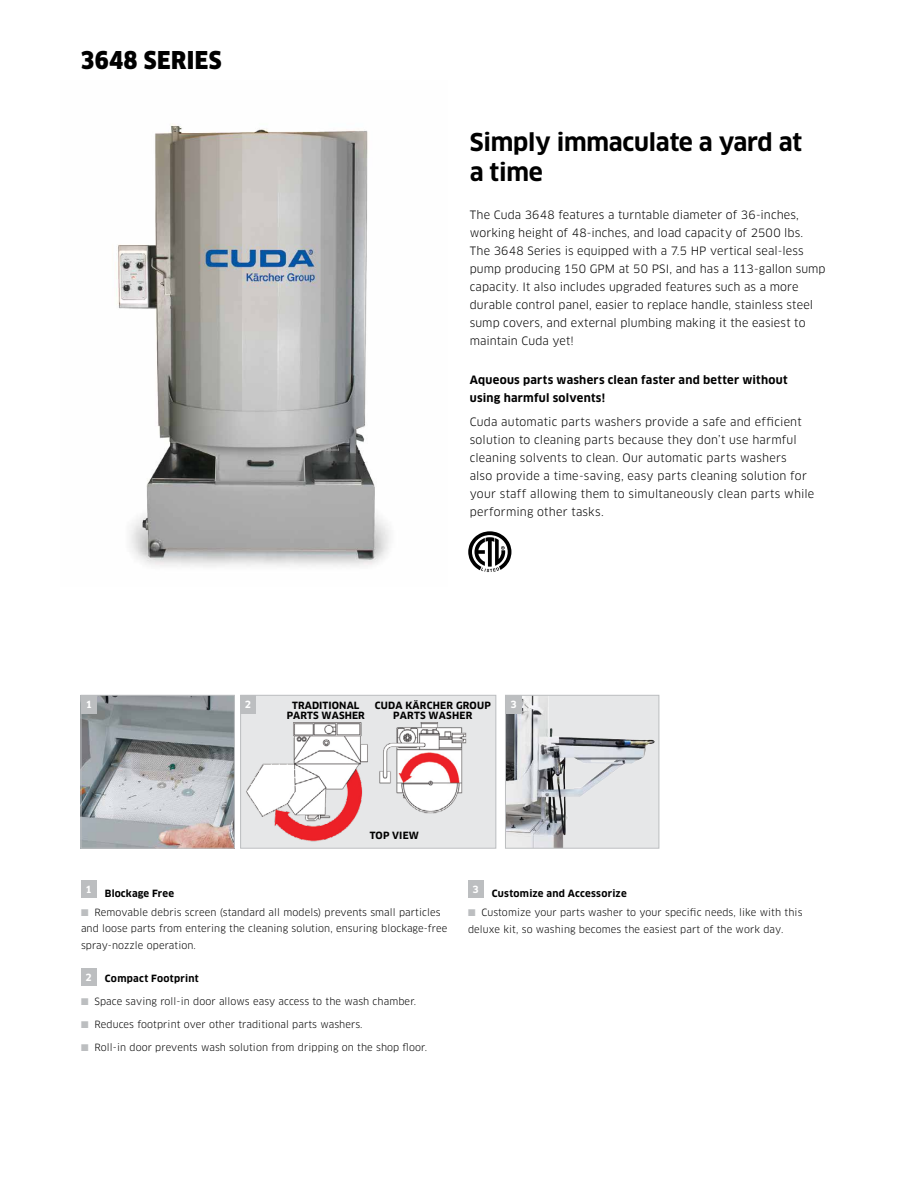
<style>
.page{position:relative;width:918px;height:1188px;background:#fff}
.page>*{position:absolute;margin:0;border:0;box-sizing:border-box;transform-origin:0 0}
.t1{font:700 24px/30px "Clan Pro";letter-spacing:-.01em;color:#000}
.t2{font:900 24px "Clan Pro Narr";letter-spacing:.02em;color:#000}
.t3{font:11.25px/18px "Clan Pro";letter-spacing:.01em;color:#000}
.t4{font:700 11.25px/18px "Clan Pro";letter-spacing:.025em;color:#000}
.t5{font:9.75px/16.5px "Clan Pro";letter-spacing:.01em;color:#000}
.t6{font:700 9.75px/10.5px "Clan Pro";letter-spacing:.02em;color:#000;text-align:center}
.t7{font:700 9.75px "Clan Pro";color:#fff}
.s1{color:#bcbec0}
</style>
<div class="page">
<img style="left:117px;top:124px;width:273px;height:443px">
<div style="left:81px;top:880px;width:15px;height:17px;background:#bcbec0"></div>
<div style="left:81px;top:969px;width:15px;height:17px;background:#bcbec0"></div>
<div style="left:468px;top:880px;width:15px;height:17px;background:#bcbec0"></div>
<svg style="left:468px;top:531px;width:43px;height:41px"></svg>
<img style="left:83px;top:697px;width:150px;height:149px">
<div style="left:81px;top:695px;width:154px;height:153px;border:1px solid #bcbec0"></div>
<div style="left:81px;top:695px;width:16px;height:19px;background:#bcbec0"></div>
<img style="left:242px;top:697px;width:252px;height:149px">
<div style="left:240px;top:695px;width:256px;height:153px;border:1px solid #bcbec0"></div>
<div style="left:240px;top:695px;width:16px;height:19px;background:#bcbec0"></div>
<div style="left:505px;top:695px;width:154px;height:153px;background:#e6e7e8"></div>
<img style="left:507px;top:697px;width:111px;height:149px">
<div style="left:505px;top:695px;width:154px;height:153px;border:1px solid #bcbec0"></div>
<div style="left:506px;top:695px;width:15px;height:19px;background:#bcbec0"></div>
<h1 class="t2" style="left:80px;top:47px;width:143px">3648 SERIES</h1>
<h1 class="t1" style="left:470px;top:128px;width:334px">Simply immaculate a yard at a time</h1>
<p class="t3" style="left:470px;top:206px;width:357px">The Cuda 3648 features a turntable diameter of 36-inches, working height of 48-inches, and load capacity of 2500 lbs.<br>The 3648 Series is equipped with a 7.5 HP vertical seal-less pump producing 150 GPM at 50 PSI, and has a 113-gallon sump capacity. It also includes upgraded features such as a more durable control panel, easier to replace handle, stainless steel sump covers, and external plumbing making it the easiest to maintain Cuda yet!</p>
<p class="t4" style="left:470px;top:371px;width:319px">Aqueous parts washers clean faster and better without using harmful solvents!</p>
<p class="t3" style="left:470px;top:413px;width:346px">Cuda automatic parts washers provide a safe and efficient solution to cleaning parts because they don’t use harmful cleaning solvents to clean. Our automatic parts washers<br>also provide a time-saving, easy parts cleaning solution for your staff allowing them to simultaneously clean parts while performing other tasks.</p>
<p class="t7" style="left:86px;top:699px;width:8px">1</p>
<p class="t7" style="left:245px;top:699px;width:8px">2</p>
<p class="t6" style="left:287px;top:700px;width:80px">TRADITIONAL<br>PARTS WASHER</p>
<p class="t6" style="left:375px;top:700px;width:118px">CUDA KÄRCHER GROUP<br>PARTS WASHER</p>
<p class="t7" style="left:510px;top:699px;width:8px">3</p>
<p class="t6" style="left:370px;top:831px;width:51px">TOP VIEW</p>
<p class="t7" style="left:86px;top:883px;width:8px">1</p>
<p class="t6" style="left:105px;top:889px;width:71px">Blockage Free</p>
<p class="t5" style="left:81px;top:904px;width:368px"><span class="s1">■</span> Removable debris screen (standard all models) prevents small particles and loose parts from entering the cleaning solution, ensuring blockage-free spray-nozzle operation.</p>
<p class="t7" style="left:86px;top:972px;width:8px">2</p>
<p class="t6" style="left:105px;top:973px;width:95px">Compact Footprint</p>
<p class="t5" style="left:81px;top:993px;width:337px"><span class="s1">■</span> Space saving roll-in door allows easy access to the wash chamber.</p>
<p class="t5" style="left:81px;top:1016px;width:283px"><span class="s1">■</span> Reduces footprint over other traditional parts washers.</p>
<p class="t5" style="left:81px;top:1040px;width:348px"><span class="s1">■</span> Roll-in door prevents wash solution from dripping on the shop floor.</p>
<p class="t7" style="left:473px;top:883px;width:8px">3</p>
<p class="t6" style="left:492px;top:889px;width:136px">Customize and Accessorize</p>
<p class="t5" style="left:468px;top:905px;width:336px"><span class="s1">■</span> Customize your parts washer to your specific needs, like with this deluxe kit, so washing becomes the easiest part of the work day.</p>
</div>
